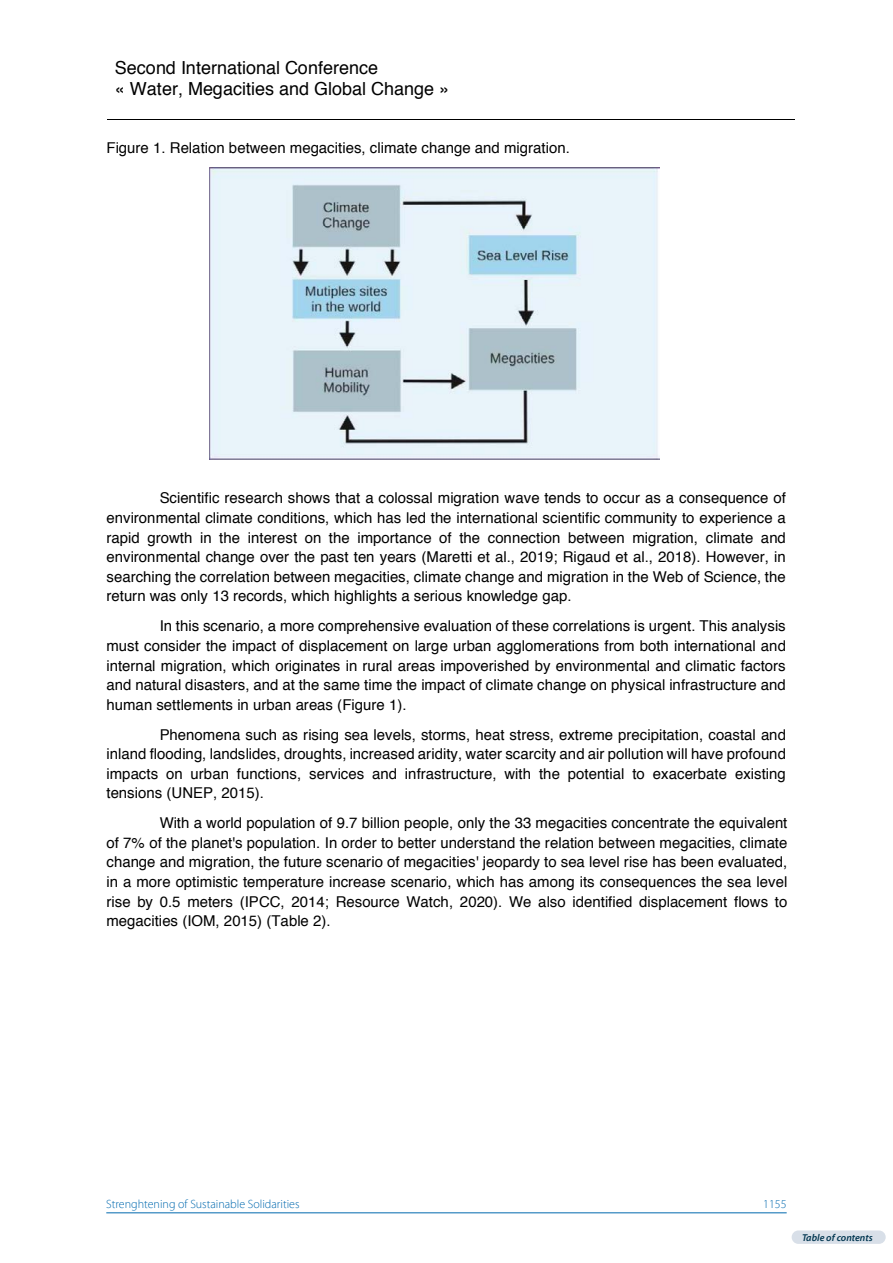
<style>
.page{position:relative;width:893px;height:1263px;background:#fff}
.page>*{position:absolute;margin:0;border:0;box-sizing:border-box;transform-origin:0 0}
.t1{font:18px/20.7px "Helvetica";color:#000}
.t2{font:15px/19.6px "Helvetica";color:#000;text-align:justify}
.t3{font:300 12px "Myriad Pro";color:#0069af}
.t4{font:italic 600 10.05px "Myriad Pro";color:#003550}
</style>
<div class="page">
<hr style="left:106px;top:1212px;width:681px;height:1px;background:#0069af">
<div style="left:792px;top:1230px;width:94px;height:14px;background:#d8dfe8;border-radius:7px"></div>
<hr style="left:107px;top:119px;width:351px;height:1px;background:#000">
<hr style="left:458px;top:119px;width:336px;height:1px;background:#000">
<img style="left:209px;top:167px;width:451px;height:292px">
<p class="t1" style="left:115px;top:58px;width:336px">Second International Conference<br>« Water, Megacities and Global Change »</p>
<p class="t2" style="left:107px;top:138px;width:465px">Figure 1. Relation between megacities, climate change and migration.</p>
<p class="t2" style="left:107px;top:489px;width:681px;text-indent:53px">Scientific research shows that a colossal migration wave tends to occur as a consequence of environmental climate conditions, which has led the international scientific community to experience a rapid growth in the interest on the importance of the connection between migration, climate and environmental change over the past ten years (Maretti et al., 2019; Rigaud et al., 2018). However, in searching the correlation between megacities, climate change and migration in the Web of Science, the return was only 13 records, which highlights a serious knowledge gap.</p>
<p class="t2" style="left:107px;top:617px;width:681px;text-indent:53px">In this scenario, a more comprehensive evaluation of these correlations is urgent. This analysis must consider the impact of displacement on large urban agglomerations from both international and internal migration, which originates in rural areas impoverished by environmental and climatic factors and natural disasters, and at the same time the impact of climate change on physical infrastructure and human settlements in urban areas (Figure 1).</p>
<p class="t2" style="left:107px;top:725px;width:681px;text-indent:53px">Phenomena such as rising sea levels, storms, heat stress, extreme precipitation, coastal and inland flooding, landslides, droughts, increased aridity, water scarcity and air pollution will have profound impacts on urban functions, services and infrastructure, with the potential to exacerbate existing tensions (UNEP, 2015).</p>
<p class="t2" style="left:107px;top:813px;width:682px;text-indent:53px">With a world population of 9.7 billion people, only the 33 megacities concentrate the equivalent of 7% of the planet's population. In order to better understand the relation between megacities, climate change and migration, the future scenario of megacities' jeopardy to sea level rise has been evaluated, in a more optimistic temperature increase scenario, which has among its consequences the sea level rise by 0.5 meters (IPCC, 2014; Resource Watch, 2020). We also identified displacement flows to megacities (IOM, 2015) (Table 2).</p>
<p class="t3" style="left:106px;top:1197px;width:195px">Strenghtening of Sustainable Solidarities</p>
<p class="t3" style="left:763px;top:1197px;width:25px">1155</p>
<p class="t4" style="left:802px;top:1231px;width:72px">Table of contents</p>
</div>
